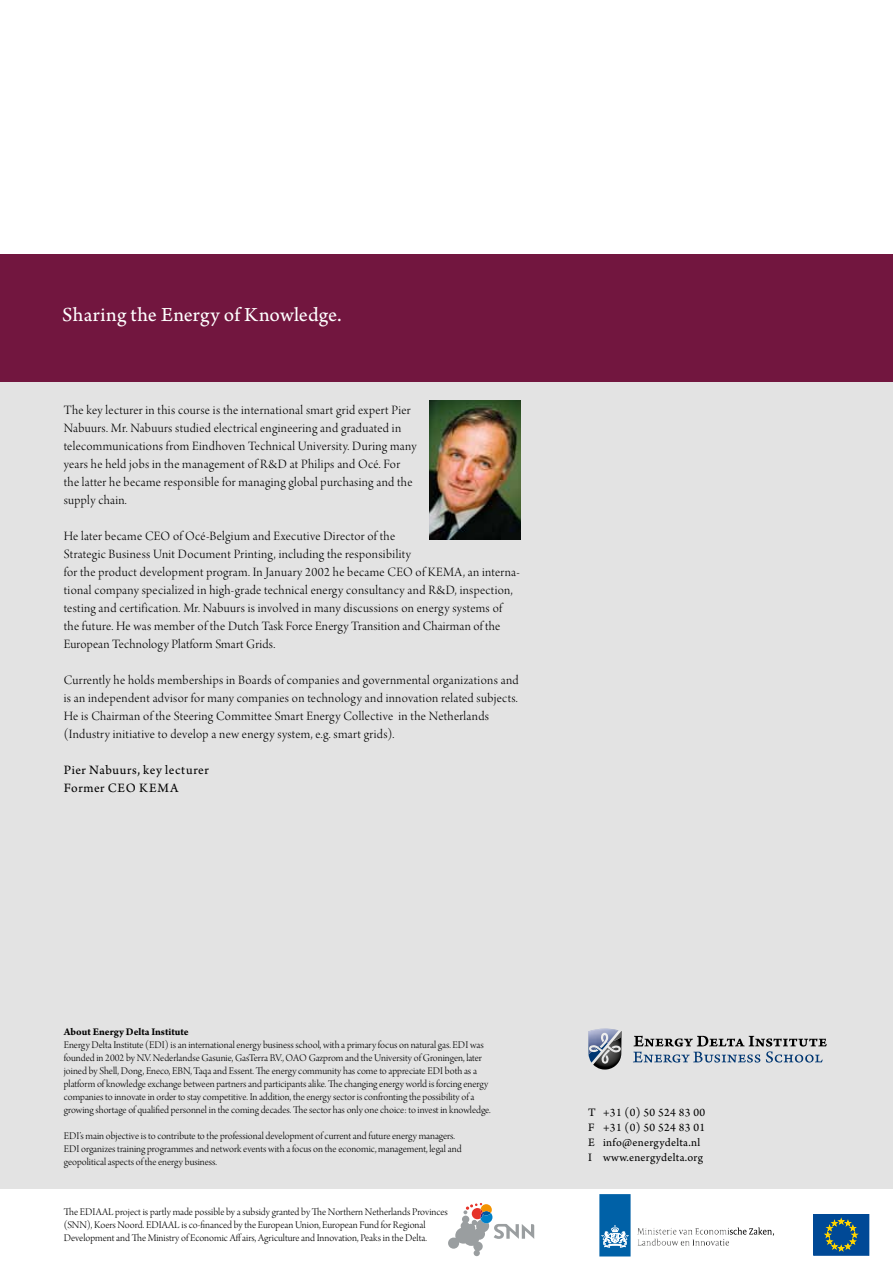
<style>
.page{position:relative;width:893px;height:1263px;background:#fff}
.page>*{position:absolute;margin:0;border:0;box-sizing:border-box;transform-origin:0 0}
.t1{font:21px "Arno Pro Sm Text";letter-spacing:.005em;color:#fff}
.t2{font:13.5px/18px "Arno Pro Light Display";letter-spacing:.025em;color:#000}
.t3{font:13.5px/18px "Arno Pro";letter-spacing:.04em;color:#000}
.t4{font:12px/15px "Arno Pro";letter-spacing:.025em;color:#000}
.t5{font:10.8px/13px "Arno Pro Light Display";color:#000}
.t6{font:700 10.8px "Arno Pro";color:#000}
</style>
<div class="page">
<div style="left:0;top:340px;width:893px;height:848px;background:#e3e3e3"></div>
<div style="left:0;top:254px;width:893px;height:128px;background:#72163f"></div>
<svg style="left:633px;top:1036px;width:194px;height:26px"></svg>
<svg style="left:588px;top:1028px;width:33px;height:41px"></svg>
<img style="left:429px;top:400px;width:92px;height:140px">
<svg style="left:448px;top:1203px;width:86px;height:53px"></svg>
<div style="left:814px;top:1214px;width:55px;height:41px;background:#004996"></div>
<div style="left:813px;top:1214px;width:56px;height:41px;border:1px solid #004996"></div>
<svg style="left:824px;top:1218px;width:34px;height:33px"></svg>
<svg style="left:599px;top:1194px;width:32px;height:62px;background:#297ab5"></svg>
<svg style="left:730px;top:1227px;width:44px;height:9px"></svg>
<img style="left:638px;top:1228px;width:91px;height:6px">
<h1 class="t1" style="left:62px;top:303px;width:281px">Sharing the Energy of Knowledge.</h1>
<p class="t2" style="left:64px;top:402px;width:354px">The key lecturer in this course is the international smart grid expert Pier Nabuurs. Mr. Nabuurs studied electrical engineering and graduated in telecommunications from Eindhoven Technical University. During many years he held jobs in the management of R&amp;D at Philips and Océ. For the latter he became responsible for managing global purchasing and the supply chain.</p>
<p class="t2" style="left:64px;top:528px;width:458px">He later became CEO of Océ-Belgium and Executive Director of the<br>Strategic Business Unit Document Printing, including the responsibility<br>for the product development program. In January 2002 he became CEO of KEMA, an interna&shy;tional company specialized in high-grade technical energy consultancy and R&amp;D, inspection, testing and certification. Mr. Nabuurs is involved in many discussions on energy systems of the future. He was member of the Dutch Task Force Energy Transition and Chairman of the European Technology Platform Smart Grids.</p>
<p class="t2" style="left:64px;top:672px;width:456px">Currently he holds memberships in Boards of companies and governmental organizations and is an independent advisor for many companies on technology and innovation related subjects.<br>He is Chairman of the Steering Committee Smart Energy Collective in the Netherlands (Industry initiative to develop a new energy system, e.g. smart grids).</p>
<p class="t3" style="left:64px;top:762px;width:147px">Pier Nabuurs, key lecturer<br>Former CEO KEMA</p>
<p class="t6" style="left:64px;top:1025px;width:126px">About Energy Delta Institute</p>
<p class="t5" style="left:64px;top:1039px;width:429px">Energy Delta Institute (EDI) is an international energy business school, with a primary focus on natural gas. EDI was founded in 2002 by N.V. Nederlandse Gasunie, GasTerra B.V., OAO Gazprom and the University of Groningen, later joined by Shell, Dong, Eneco, EBN, Taqa and Essent. The energy community has come to appreciate EDI both as a platform of knowledge exchange between partners and participants alike. The changing energy world is forcing energy companies to innovate in order to stay competitive. In addition, the energy sector is confronting the possibility of a growing shortage of qualified personnel in the coming decades. The sector has only one choice: to invest in knowledge.</p>
<p class="t5" style="left:64px;top:1130px;width:399px">EDI’s main objective is to contribute to the professional development of current and future energy managers.<br>EDI organizes training programmes and network events with a focus on the economic, management, legal and geopolitical aspects of the energy business.</p>
<p class="t5" style="left:64px;top:1206px;width:386px">The EDIAAL project is partly made possible by a subsidy granted by The Northern Netherlands Provinces (SNN), Koers Noord. EDIAAL is co-financed by the European Union, European Fund for Regional<br>Development and The Ministry of Economic Affairs, Agriculture and Innovation, Peaks in the Delta.</p>
<p class="t4" style="left:588px;top:1106px;width:118px">T +31 (0) 50 524 83 00<br>F +31 (0) 50 524 83 01<br>E info@energydelta.nl<br>I www.energydelta.org</p>
</div>
